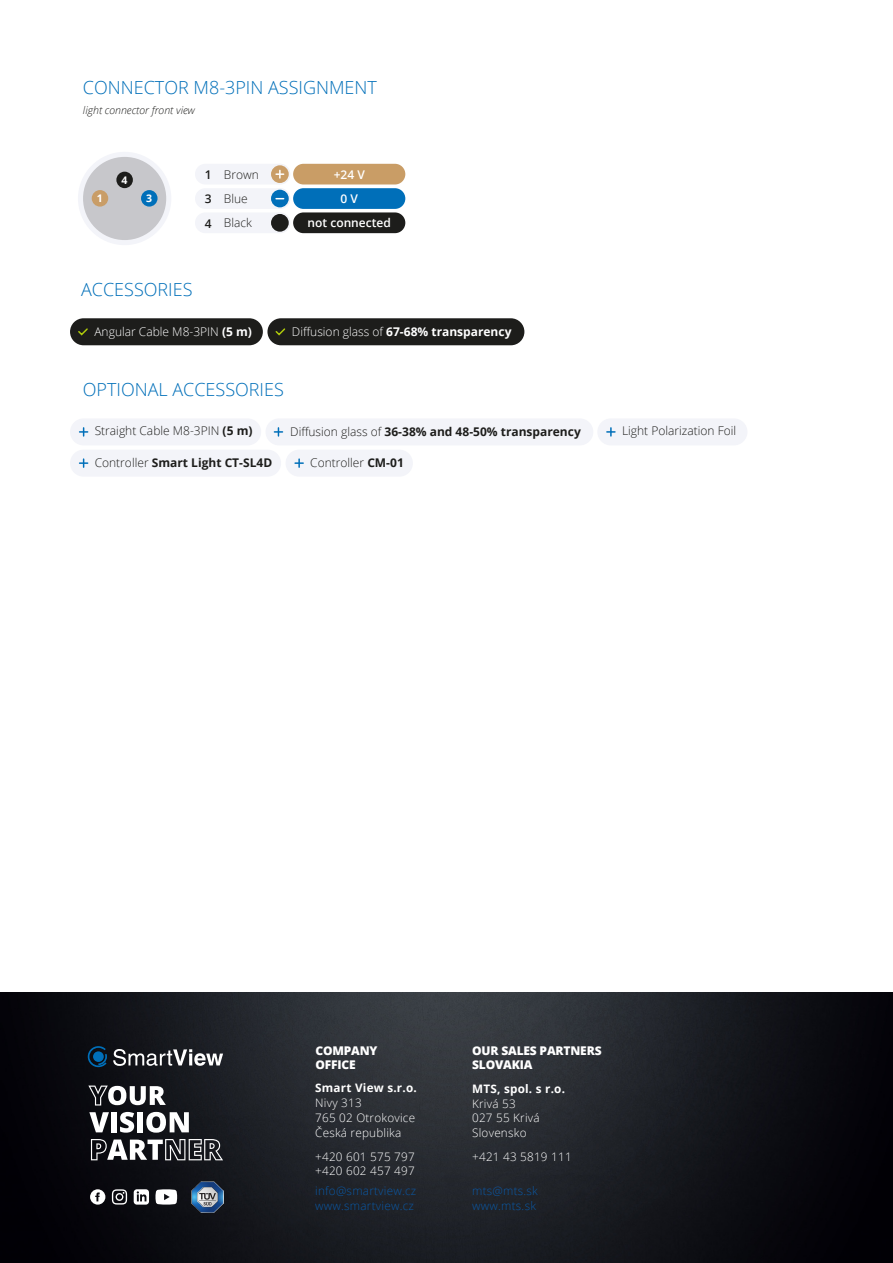
<style>
.page{position:relative;width:893px;height:1263px;background:#fff}
.page>*{position:absolute;margin:0;border:0;box-sizing:border-box;transform-origin:0 0}
.t1{font:300 18px "Open Sans";color:#006fb9}
.t2{font:300 12px "Open Sans";color:#1d1d1b}
.t3{font:700 12px "Open Sans";color:#1d1d1b}
.t4{font:800 12px/14.4px "Open Sans";letter-spacing:-.015em;color:#fff}
.t5{font:700 12px "Open Sans";color:#fff}
.t6{font:300 12px "Open Sans";color:#fff}
.t7{font:600 12px "Open Sans";color:#fff}
.t8{font:600 12px/24.3px "Open Sans";color:#1d1d1b;text-align:justify}
.t9{font:300 11.7px/14.9px "Open Sans";letter-spacing:.02em;color:#fff}
.t10{font:300 11.7px/14.9px "Open Sans";letter-spacing:.02em;color:#0a58a5}
.t11{font:700 11.7px "Open Sans";letter-spacing:.02em;color:#fff}
.t12{font:italic 300 10.5px "Open Sans";color:#1d1d1b}
.t13{font:700 10.5px "Open Sans";color:#fff}
.s1{font-weight:700}
.s2{font-weight:300}
</style>
<div class="page">
<div style="left:267px;top:318px;width:257px;height:27px;background:#1d1d1b;border-radius:14px"></div>
<svg style="left:275px;top:328px;width:11px;height:8px"></svg>
<div style="left:70px;top:450px;width:211px;height:27px;background:#f3f4f9;border-radius:13px"></div>
<svg style="left:80px;top:459px;width:8px;height:8px"></svg>
<div style="left:70px;top:318px;width:193px;height:27px;background:#1d1d1b;border-radius:14px"></div>
<svg style="left:78px;top:328px;width:10px;height:8px"></svg>
<div style="left:286px;top:450px;width:127px;height:27px;background:#f3f4f9;border-radius:14px"></div>
<svg style="left:295px;top:459px;width:8px;height:8px"></svg>
<div style="left:195px;top:164px;width:95px;height:20px;background:#f3f4f9;border-radius:10px"></div>
<div style="left:78px;top:152px;width:93px;height:93px;background:#f3f4f9;border-radius:50%"></div>
<div style="left:83px;top:157px;width:83px;height:83px;background:#c7c7cb;border-radius:50%"></div>
<div style="left:92px;top:190px;width:16px;height:17px;background:#c99d67;border-radius:50%"></div>
<div style="left:116px;top:172px;width:17px;height:16px;background:#1d1d1b;border-radius:50%"></div>
<div style="left:141px;top:190px;width:17px;height:17px;background:#006fb9;border-radius:50%"></div>
<div style="left:195px;top:188px;width:95px;height:21px;background:#f3f4f9;border-radius:10px"></div>
<div style="left:195px;top:212px;width:95px;height:21px;background:#f3f4f9;border-radius:10px"></div>
<div style="left:293px;top:164px;width:112px;height:20px;background:#c99d66;border-radius:10px"></div>
<div style="left:293px;top:188px;width:112px;height:21px;background:#006fb9;border-radius:10px"></div>
<div style="left:293px;top:212px;width:112px;height:21px;background:#1d1d1b;border-radius:10px"></div>
<svg style="left:271px;top:165px;width:19px;height:67px"></svg>
<div style="left:70px;top:418px;width:191px;height:27px;background:#f3f4f9;border-radius:14px"></div>
<svg style="left:80px;top:428px;width:8px;height:8px"></svg>
<div style="left:597px;top:418px;width:150px;height:27px;background:#f3f4f9;border-radius:14px"></div>
<svg style="left:607px;top:428px;width:8px;height:8px"></svg>
<div style="left:266px;top:418px;width:327px;height:27px;background:#f3f4f9;border-radius:14px"></div>
<svg style="left:274px;top:428px;width:8px;height:8px"></svg>
<img style="left:0;top:993px;width:893px;height:270px">
<svg style="left:113px;top:1049px;width:110px;height:17px"></svg>
<svg style="left:88px;top:1046px;width:19px;height:21px"></svg>
<svg style="left:88px;top:1085px;width:78px;height:20px"></svg>
<svg style="left:89px;top:1112px;width:20px;height:20px"></svg>
<div style="left:111px;top:1112px;width:6px;height:20px;background:#fff"></div>
<svg style="left:120px;top:1112px;width:14px;height:21px"></svg>
<div style="left:137px;top:1112px;width:6px;height:20px;background:#fff"></div>
<svg style="left:146px;top:1112px;width:43px;height:21px"></svg>
<svg style="left:91px;top:1139px;width:132px;height:21px"></svg>
<svg style="left:155px;top:1189px;width:22px;height:15px"></svg>
<svg style="left:134px;top:1189px;width:15px;height:15px"></svg>
<svg style="left:112px;top:1189px;width:15px;height:15px"></svg>
<svg style="left:90px;top:1189px;width:15px;height:15px"></svg>
<img style="left:192px;top:1181px;width:31px;height:31px">
<h1 class="t1" style="left:83px;top:75px;width:295px">CONNECTOR M8-3PIN ASSIGNMENT</h1>
<p class="t12" style="left:83px;top:103px;width:114px">light connector front view</p>
<p class="t13" style="left:122px;top:172px;width:7px">4</p>
<p class="t13" style="left:97px;top:191px;width:7px">1</p>
<p class="t13" style="left:146px;top:191px;width:7px">3</p>
<p class="t8" style="left:205px;top:162px;width:8px">1<br>3<br>4</p>
<p class="t2" style="left:224px;top:166px;width:36px">Brown</p>
<p class="t2" style="left:224px;top:215px;width:30px">Black</p>
<p class="t2" style="left:224px;top:190px;width:25px">Blue</p>
<p class="t7" style="left:334px;top:166px;width:33px">+24 V</p>
<p class="t7" style="left:308px;top:214px;width:85px">not connected</p>
<p class="t7" style="left:340px;top:190px;width:19px">0 V</p>
<h1 class="t1" style="left:81px;top:277px;width:113px">ACCESSORIES</h1>
<p class="t6" style="left:94px;top:324px;width:159px">Angular Cable M8-3PIN <span class="s1">(5 m)</span></p>
<p class="t5" style="left:292px;top:323px;width:221px"><span class="s2">Diffusion glass of</span> 67-68% transparency</p>
<h1 class="t1" style="left:83px;top:377px;width:203px">OPTIONAL ACCESSORIES</h1>
<p class="t2" style="left:95px;top:423px;width:159px">Straight Cable M8-3PIN <span class="s1">(5 m)</span></p>
<p class="t3" style="left:290px;top:424px;width:292px"><span class="s2">Diffusion glass of</span> 36-38% and 48-50% transparency</p>
<p class="t2" style="left:622px;top:423px;width:116px">Light Polarization Foil</p>
<p class="t3" style="left:95px;top:454px;width:179px"><span class="s2">Controller</span> Smart Light CT-SL4D</p>
<p class="t2" style="left:310px;top:454px;width:95px">Controller <span class="s1">CM-01</span></p>
<p class="t4" style="left:315px;top:1043px;width:64px">COMPANY<br>OFFICE</p>
<p class="t11" style="left:315px;top:1079px;width:103px">Smart View s.r.o.</p>
<p class="t9" style="left:315px;top:1095px;width:101px">Nivy 313<br>765 02 Otrokovice<br>Česká republika</p>
<p class="t9" style="left:315px;top:1149px;width:101px;line-height:14.1px">+420 601 575 797 +420 602 457 497</p>
<p class="t10" style="left:315px;top:1183px;width:103px">info@smartview.cz www.smartview.cz</p>
<p class="t4" style="left:472px;top:1043px;width:131px">OUR SALES PARTNERS<br>SLOVAKIA</p>
<p class="t11" style="left:472px;top:1080px;width:94px">MTS, spol. s r.o.</p>
<p class="t9" style="left:472px;top:1095px;width:69px">Krivá 53<br>027 55 Krivá<br>Slovensko</p>
<p class="t9" style="left:472px;top:1149px;width:101px">+421 43 5819 111</p>
<p class="t10" style="left:472px;top:1183px;width:67px">mts@mts.sk www.mts.sk</p>
</div>
